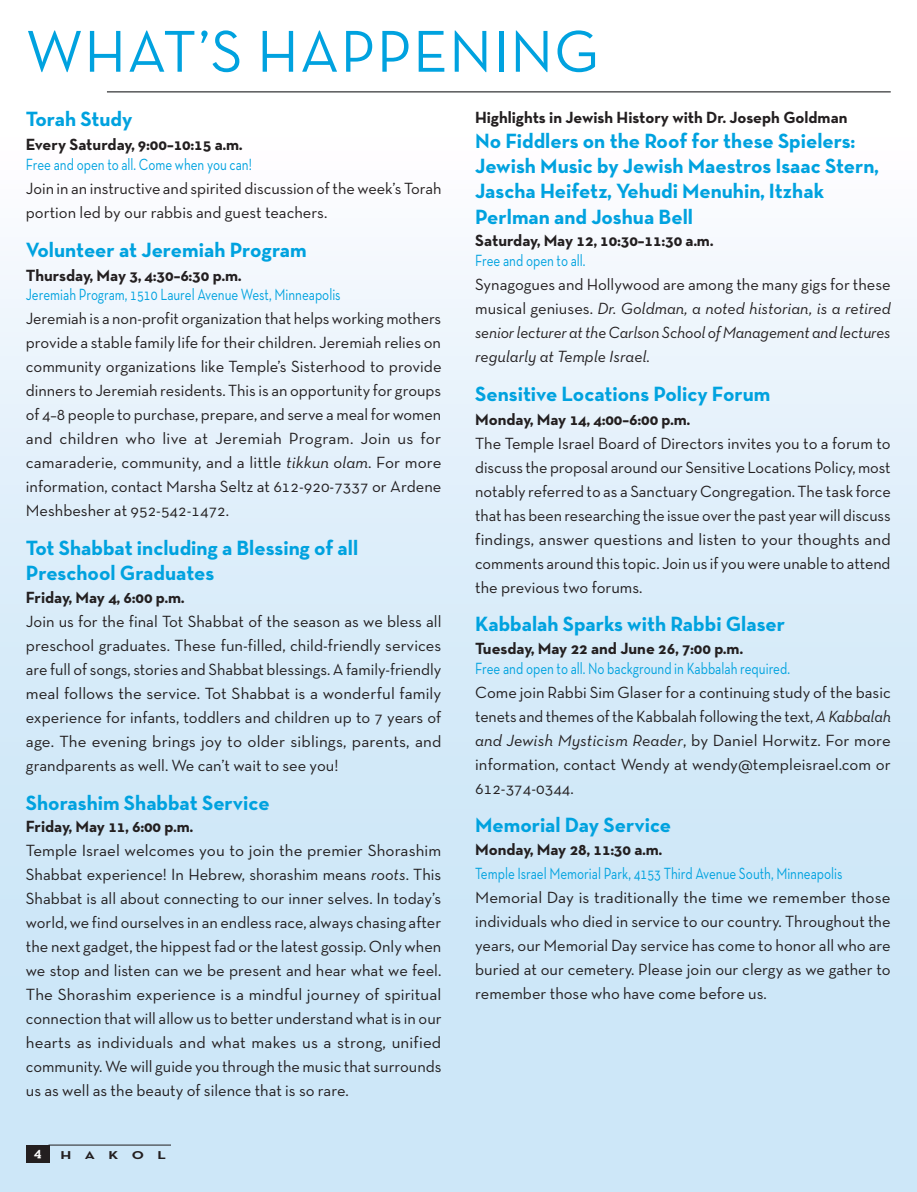
<style>
.page{position:relative;width:917px;height:1192px;background:#fff}
.page>*{position:absolute;margin:0;border:0;box-sizing:border-box;transform-origin:0 0}
.t1{font:60px "Neutra Text TF";letter-spacing:.02em;color:#00a2df}
.t2{font:700 21px/25.2px "Neutra Text TF";color:#00a2df}
.t3{font:16.5px/24px "Neutra Text TF";color:#231f20;text-align:justify}
.t4{font:700 16.5px "Neutra Text TF";color:#231f20}
.t5{font:16.5px "Neutra Text TF";color:#00a2df;scale:.8 1}
.t6{font:italic 16.5px/24px "Neutra Text TF";letter-spacing:-.005em;color:#231f20;text-align:justify}
.t7{font:700 13.5px "Neutraface Slab Text";color:#fff}
.t8{font:700 11.55px "Neutra Text TF";letter-spacing:.88em;color:#231f20;scale:1.32 1}
.s1{font-style:italic}
.s2{font-style:normal}
</style>
<div class="page">
<div style="left:0;top:0;width:916px;height:1192px;background:linear-gradient(to bottom,#fffeff,#c1e1f6)"></div>
<hr style="left:107px;top:91px;width:783px;height:2px;background:#57585a">
<hr style="left:48px;top:1145px;width:123px;height:1px;background:#231f20">
<div style="left:26px;top:1145px;width:24px;height:17px;background:#231f20"></div>
<h1 class="t1" style="left:26px;top:15px;width:574px">WHAT’S HAPPENING</h1>
<p class="t2" style="left:26px;top:106px;width:108px">Torah Study</p>
<p class="t4" style="left:26px;top:134px;width:218px">Every Saturday, 9:00–10:15 a.m.</p>
<p class="t5" style="left:26px;top:154px;width:284px">Free and open to all. Come when you can!</p>
<p class="t3" style="left:26px;top:176px;width:417px">Join in an instructive and spirited discussion of the week’s Torah portion led by our rabbis and guest teachers.</p>
<p class="t2" style="left:26px;top:236px;width:282px">Volunteer at Jeremiah Program</p>
<p class="t4" style="left:26px;top:265px;width:217px">Thursday, May 3, 4:30–6:30 p.m.</p>
<p class="t5" style="left:26px;top:285px;width:395px">Jeremiah Program, 1510 Laurel Avenue West, Minneapolis</p>
<p class="t3" style="left:26px;top:306px;width:417px">Jeremiah is a non-profit organization that helps working mothers provide a stable family life for their children. Jeremiah relies on community organizations like Temple’s Sisterhood to provide dinners to Jeremiah residents. This is an opportunity for groups of 4–8 people to purchase, prepare, and serve a meal for women and children who live at Jeremiah Program. Join us for camaraderie, community, and a little <span class="s1">tikkun olam</span>. For more information, contact Marsha Seltz at 612-920-7337 or Ardene Meshbesher at 952-542-1472.</p>
<p class="t2" style="left:26px;top:535px;width:334px">Tot Shabbat including a Blessing of all<br>Preschool Graduates</p>
<p class="t4" style="left:26px;top:587px;width:160px">Friday, May 4, 6:00 p.m.</p>
<p class="t3" style="left:26px;top:609px;width:417px">Join us for the final Tot Shabbat of the season as we bless all preschool graduates. These fun-filled, child-friendly services are full of songs, stories and Shabbat blessings. A family-friendly meal follows the service. Tot Shabbat is a wonderful family experience for infants, toddlers and children up to 7 years of age. The evening brings joy to older siblings, parents, and grandparents as well. We can’t wait to see you!</p>
<p class="t2" style="left:26px;top:789px;width:245px">Shorashim Shabbat Service</p>
<p class="t4" style="left:26px;top:816px;width:169px">Friday, May 11, 6:00 p.m.</p>
<p class="t3" style="left:26px;top:838px;width:417px">Temple Israel welcomes you to join the premier Shorashim Shabbat experience! In Hebrew, shorashim means <span class="s1">roots</span>. This Shabbat is all about connecting to our inner selves. In today’s world, we find ourselves in an endless race, always chasing after the next gadget, the hippest fad or the latest gossip. Only when we stop and listen can we be present and hear what we feel.<br>The Shorashim experience is a mindful journey of spiritual connection that will allow us to better understand what is in our hearts as individuals and what makes us a strong, unified community. We will guide you through the music that surrounds us as well as the beauty of silence that is so rare.</p>
<p class="t4" style="left:475px;top:107px;width:373px">Highlights in Jewish History with Dr. Joseph Goldman</p>
<p class="t2" style="left:475px;top:128px;width:405px">No Fiddlers on the Roof for these Spielers:<br>Jewish Music by Jewish Maestros Isaac Stern, Jascha Heifetz, Yehudi Menuhin, Itzhak Perlman and Joshua Bell</p>
<p class="t4" style="left:475px;top:230px;width:239px">Saturday, May 12, 10:30–11:30 a.m.</p>
<p class="t5" style="left:475px;top:250px;width:139px">Free and open to all.</p>
<p class="t6" style="left:475px;top:272px;width:417px"><span class="s2">Synagogues and Hollywood are among the many gigs for these musical geniuses.</span> Dr. Goldman, a noted historian, is a retired senior lecturer at the Carlson School of Management and lectures regularly at Temple Israel.</p>
<p class="t2" style="left:475px;top:380px;width:297px">Sensitive Locations Policy Forum</p>
<p class="t4" style="left:475px;top:409px;width:216px">Monday, May 14, 4:00–6:00 p.m.</p>
<p class="t3" style="left:475px;top:431px;width:417px">The Temple Israel Board of Directors invites you to a forum to discuss the proposal around our Sensitive Locations Policy, most notably referred to as a Sanctuary Congregation. The task force that has been researching the issue over the past year will discuss findings, answer questions and listen to your thoughts and comments around this topic. Join us if you were unable to attend the previous two forums.</p>
<p class="t2" style="left:475px;top:611px;width:311px">Kabbalah Sparks with Rabbi Glaser</p>
<p class="t4" style="left:475px;top:638px;width:269px">Tuesday, May 22 and June 26, 7:00 p.m.</p>
<p class="t5" style="left:475px;top:658px;width:395px">Free and open to all. No background in Kabbalah required.</p>
<p class="t3" style="left:475px;top:680px;width:417px">Come join Rabbi Sim Glaser for a continuing study of the basic tenets and themes of the Kabbalah following the text, <span class="s1">A Kabbalah and Jewish Mysticism Reader</span>, by Daniel Horwitz. For more information, contact Wendy at wendy@templeisrael.com or 612-374-0344.</p>
<p class="t2" style="left:475px;top:812px;width:197px">Memorial Day Service</p>
<p class="t4" style="left:475px;top:839px;width:188px">Monday, May 28, 11:30 a.m.</p>
<p class="t5" style="left:475px;top:863px;width:460px">Temple Israel Memorial Park, 4153 Third Avenue South, Minneapolis</p>
<p class="t3" style="left:475px;top:885px;width:417px">Memorial Day is traditionally the time we remember those individuals who died in service to our country. Throughout the years, our Memorial Day service has come to honor all who are buried at our cemetery. Please join our clergy as we gather to remember those who have come before us.</p>
<p class="t7" style="left:34px;top:1144px;width:9px">4</p>
<p class="t8" style="left:60px;top:1147px;width:82px">HAKOL</p>
</div>
